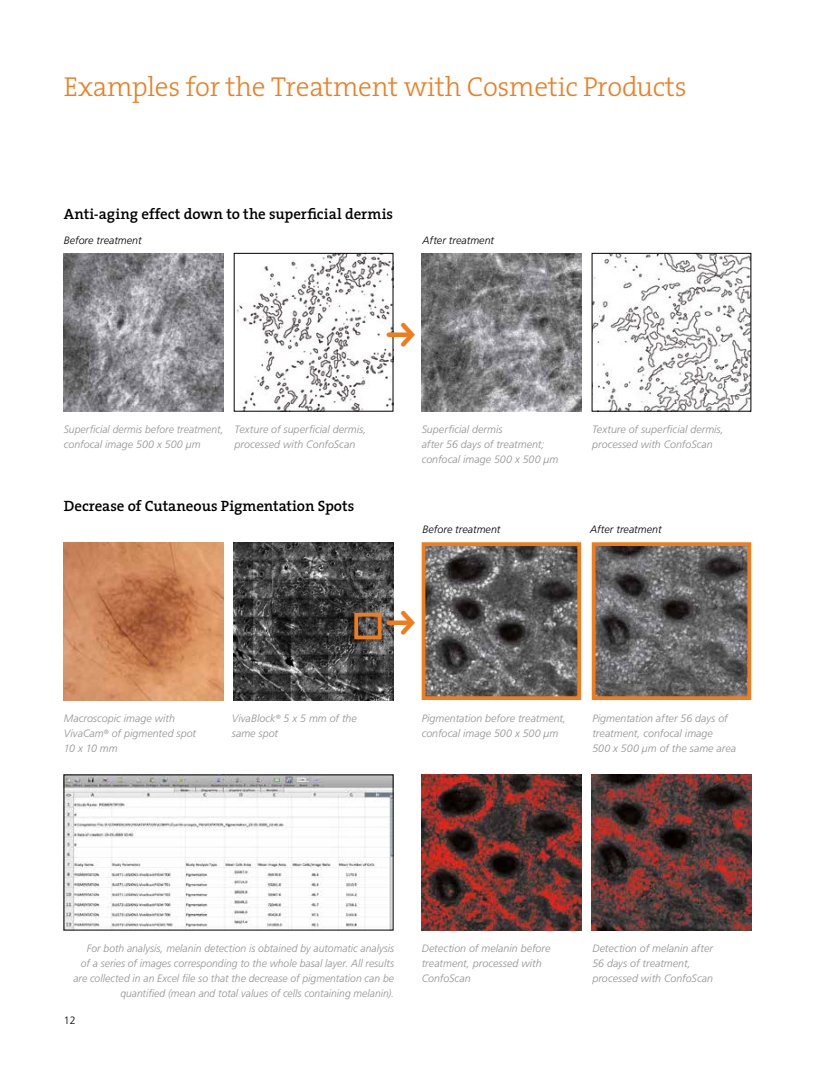
<style>
.page{position:relative;width:815px;height:1088px;background:#fff}
.page>*{position:absolute;margin:0;border:0;box-sizing:border-box;transform-origin:0 0}
.t1{font:300 27.5px "The Serif";letter-spacing:-.01em;color:#ef7d1e}
.t2{font:600 15px "The Serif";letter-spacing:-.005em;color:#000}
.t3{font:italic 300 10.62px/15px "Frutiger";letter-spacing:.005em;color:#929292}
.t4{font:italic 300 10.62px "Frutiger";letter-spacing:.005em;color:#000}
.t5{font:300 10.62px "Frutiger";color:#000}
</style>
<div class="page">
<img style="left:236px;top:255px;width:155px;height:154px">
<img style="left:234px;top:542px;width:159px;height:158px">
<img style="left:594px;top:255px;width:155px;height:154px">
<div style="left:592px;top:253px;width:159px;height:158px;border:1px solid #000"></div>
<img style="left:64px;top:253px;width:159px;height:158px">
<img style="left:64px;top:542px;width:159px;height:158px">
<img style="left:422px;top:253px;width:159px;height:158px">
<img style="left:427px;top:547px;width:149px;height:148px">
<div style="left:422px;top:542px;width:159px;height:158px;border:4px solid #ef7d1e"></div>
<img style="left:422px;top:775px;width:159px;height:155px">
<img style="left:597px;top:547px;width:149px;height:148px">
<div style="left:592px;top:542px;width:159px;height:158px;border:4px solid #ef7d1e"></div>
<img style="left:592px;top:775px;width:159px;height:155px">
<div style="left:354px;top:613px;width:28px;height:26px;border:4px solid #ef7d1e"></div>
<img style="left:66px;top:777px;width:325px;height:151px">
<svg style="left:387px;top:322px;width:7px;height:24px"></svg>
<svg style="left:387px;top:611px;width:7px;height:24px"></svg>
<h1 class="t1" style="left:64px;top:64px;width:624px">Examples for the Treatment with Cosmetic Products</h1>
<h2 class="t2" style="left:64px;top:201px;width:331px">Anti-aging effect down to the superficial dermis</h2>
<p class="t4" style="left:64px;top:234px;width:79px">Before treatment</p>
<p class="t4" style="left:423px;top:234px;width:73px">After treatment</p>
<p class="t3" style="left:64px;top:422px;width:161px">Superficial dermis before treatment, confocal image 500 x 500 µm</p>
<p class="t3" style="left:235px;top:422px;width:133px">Texture of superficial dermis, processed with ConfoScan</p>
<h2 class="t2" style="left:64px;top:494px;width:292px">Decrease of Cutaneous Pigmentation Spots</h2>
<p class="t3" style="left:422px;top:422px;width:138px">Superficial dermis<br>after 56 days of treatment; confocal image 500 x 500 µm</p>
<p class="t3" style="left:592px;top:422px;width:133px">Texture of superficial dermis, processed with ConfoScan</p>
<p class="t4" style="left:423px;top:524px;width:79px">Before treatment</p>
<p class="t4" style="left:590px;top:524px;width:73px">After treatment</p>
<p class="t3" style="left:64px;top:711px;width:134px">Macroscopic image with<br>VivaCam<sup>®</sup> of pigmented spot<br>10 x 10 mm</p>
<p class="t3" style="left:232px;top:711px;width:127px">VivaBlock<sup>®</sup> 5 x 5 mm of the same spot</p>
<p class="t3" style="left:422px;top:711px;width:146px">Pigmentation before treatment, confocal image 500 x 500 µm</p>
<p class="t3" style="left:592px;top:711px;width:145px">Pigmentation after 56 days of treatment, confocal image<br>500 x 500 µm of the same area</p>
<p class="t3" style="left:73px;top:941px;width:322px;text-align:right">For both analysis, melanin detection is obtained by automatic analysis<br>of a series of images corresponding to the whole basal layer. All results are collected in an Excel file so that the decrease of pigmentation can be quantified (mean and total values of cells containing melanin).</p>
<p class="t5" style="left:64px;top:1014px;width:13px">12</p>
<p class="t3" style="left:422px;top:940px;width:130px">Detection of melanin before treatment, processed with<br>ConfoScan</p>
<p class="t3" style="left:592px;top:940px;width:122px">Detection of melanin after<br>56 days of treatment, processed with ConfoScan</p>
</div>
